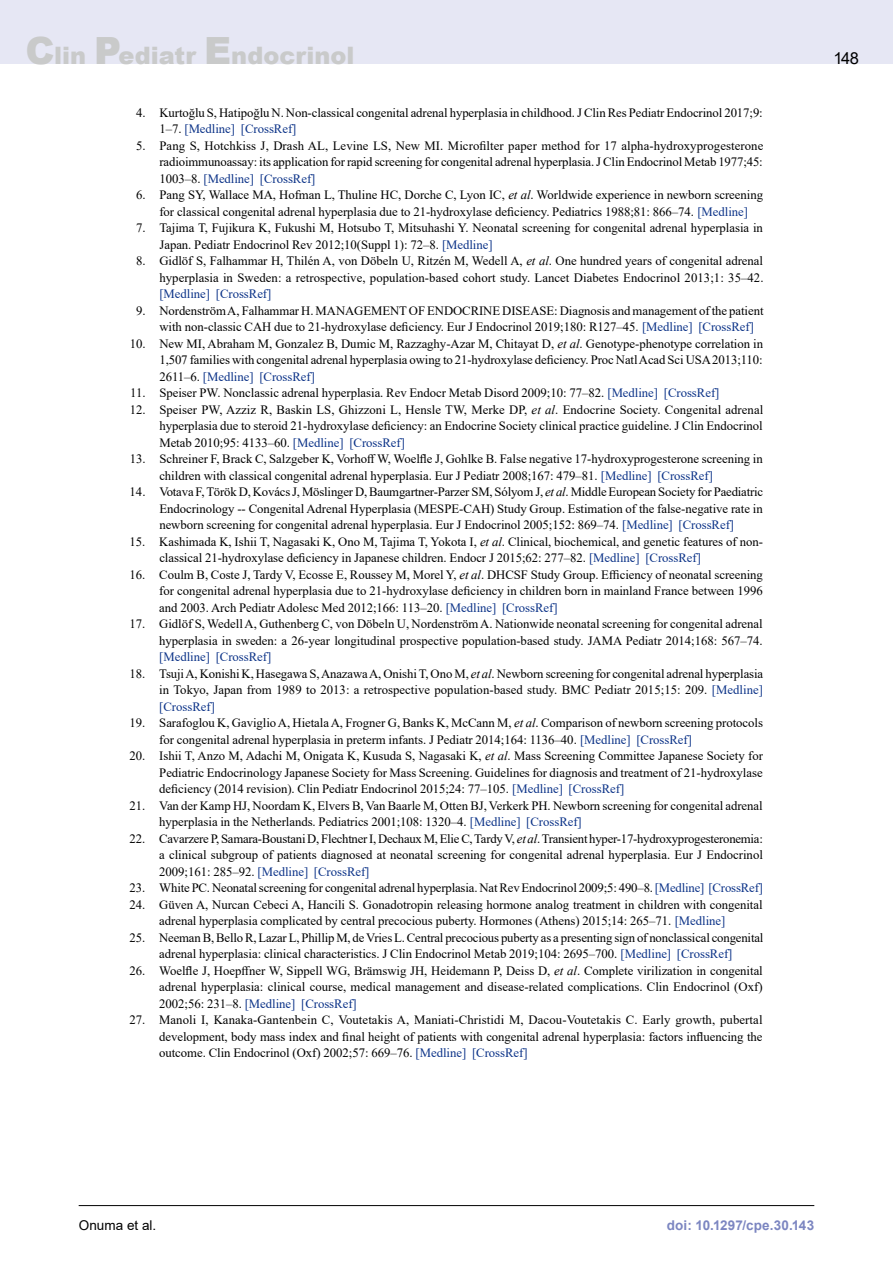
<style>
.page{position:relative;width:893px;height:1263px;background:#fff}
.page>*{position:absolute;margin:0;border:0;box-sizing:border-box;transform-origin:0 0}
.t1{font:900 24px "Arial";color:#c9caca}
.t2{font:16.5px "Arial";color:#000}
.t3{font:700 13.5px "Arial";letter-spacing:.015em;color:#7c86c1}
.t4{font:13.5px "Arial";letter-spacing:.005em;color:#000}
.t5{font:12.75px/16.5px "Times New Roman";letter-spacing:-.005em;color:#000;text-align:justify}
.t6{font:12.75px "Times New Roman";letter-spacing:-.005em;color:#0c3388}
.s1{font-size:37.5px}
.s2{color:#0c3388}
.s3{font-style:italic}
</style>
<div class="page">
<div style="left:0;top:0;width:893px;height:64px;background:#e6e7f4"></div>
<hr style="left:79px;top:1205px;width:735px;height:1px;background:#000">
<h1 class="t1" style="left:26px;top:38px;width:330px"><span class="s1">C</span>lin <span class="s1">P</span>ediatr <span class="s1">E</span>ndocrinol</h1>
<p class="t5" style="left:159px;top:104px;width:605px;text-indent:-23px">4. Kurtoğlu S, Hatipoğlu N. Non-classical congenital adrenal hyperplasia in childhood. J Clin Res Pediatr Endocrinol 2017;9:<br>1–7. <span class="s2">[Medline] [CrossRef]</span></p>
<p class="t5" style="left:159px;top:137px;width:605px;text-indent:-23px">5. Pang S, Hotchkiss J, Drash AL, Levine LS, New MI. Microfilter paper method for 17 alpha-hydroxyprogesterone radioimmunoassay: its application for rapid screening for congenital adrenal hyperplasia. J Clin Endocrinol Metab 1977;45:<br>1003–8. <span class="s2">[Medline] [CrossRef]</span></p>
<p class="t5" style="left:159px;top:186px;width:605px;text-indent:-23px">6. Pang SY, Wallace MA, Hofman L, Thuline HC, Dorche C, Lyon IC, <span class="s3">et al</span>. Worldwide experience in newborn screening for classical congenital adrenal hyperplasia due to 21-hydroxylase deficiency. Pediatrics 1988;81: 866–74. <span class="s2">[Medline]</span></p>
<p class="t5" style="left:159px;top:219px;width:605px;text-indent:-23px">7. Tajima T, Fujikura K, Fukushi M, Hotsubo T, Mitsuhashi Y. Neonatal screening for congenital adrenal hyperplasia in<br>Japan. Pediatr Endocrinol Rev 2012;10(Suppl 1): 72–8. <span class="s2">[Medline]</span></p>
<p class="t5" style="left:136px;top:252px;width:629px;text-align:right">8. Gidlöf S, Falhammar H, Thilén A, von Döbeln U, Ritzén M, Wedell A, <span class="s3">et al</span>. One hundred years of congenital adrenal hyperplasia in Sweden: a retrospective, population-based cohort study. Lancet Diabetes Endocrinol 2013;1: 35–42.</p>
<p class="t6" style="left:159px;top:285px;width:113px">[Medline] [CrossRef]</p>
<p class="t5" style="left:159px;top:302px;width:606px;text-indent:-23px">9. Nordenström A, Falhammar H. MANAGEMENT OF ENDOCRINE DISEASE: Diagnosis and management of the patient with non-classic CAH due to 21-hydroxylase deficiency. Eur J Endocrinol 2019;180: R127–45. <span class="s2">[Medline] [CrossRef]</span></p>
<p class="t5" style="left:159px;top:335px;width:605px;text-indent:-30px">10. New MI, Abraham M, Gonzalez B, Dumic M, Razzaghy-Azar M, Chitayat D, <span class="s3">et al</span>. Genotype-phenotype correlation in 1,507 families with congenital adrenal hyperplasia owing to 21-hydroxylase deficiency. Proc Natl Acad Sci USA 2013;110:<br>2611–6. <span class="s2">[Medline] [CrossRef]</span></p>
<p class="t5" style="left:130px;top:384px;width:591px">11. Speiser PW. Nonclassic adrenal hyperplasia. Rev Endocr Metab Disord 2009;10: 77–82. <span class="s2">[Medline] [CrossRef]</span></p>
<p class="t5" style="left:159px;top:401px;width:605px;text-indent:-30px">12. Speiser PW, Azziz R, Baskin LS, Ghizzoni L, Hensle TW, Merke DP, <span class="s3">et al</span>. Endocrine Society. Congenital adrenal hyperplasia due to steroid 21-hydroxylase deficiency: an Endocrine Society clinical practice guideline. J Clin Endocrinol Metab 2010;95: 4133–60. <span class="s2">[Medline] [CrossRef]</span></p>
<p class="t5" style="left:159px;top:450px;width:605px;text-indent:-30px">13. Schreiner F, Brack C, Salzgeber K, Vorhoff W, Woelfle J, Gohlke B. False negative 17-hydroxyprogesterone screening in children with classical congenital adrenal hyperplasia. Eur J Pediatr 2008;167: 479–81. <span class="s2">[Medline] [CrossRef]</span></p>
<p class="t5" style="left:159px;top:483px;width:605px;text-indent:-30px">14. Votava F, Török D, Kovács J, Möslinger D, Baumgartner-Parzer SM, Sólyom J, <span class="s3">et al</span>. Middle European Society for Paediatric Endocrinology -- Congenital Adrenal Hyperplasia (MESPE-CAH) Study Group. Estimation of the false-negative rate in newborn screening for congenital adrenal hyperplasia. Eur J Endocrinol 2005;152: 869–74. <span class="s2">[Medline] [CrossRef]</span></p>
<p class="t5" style="left:159px;top:533px;width:605px;text-indent:-30px">15. Kashimada K, Ishii T, Nagasaki K, Ono M, Tajima T, Yokota I, <span class="s3">et al</span>. Clinical, biochemical, and genetic features of non&shy;classical 21-hydroxylase deficiency in Japanese children. Endocr J 2015;62: 277–82. <span class="s2">[Medline] [CrossRef]</span></p>
<p class="t5" style="left:159px;top:566px;width:605px;text-indent:-30px">16. Coulm B, Coste J, Tardy V, Ecosse E, Roussey M, Morel Y, <span class="s3">et al</span>. DHCSF Study Group. Efficiency of neonatal screening for congenital adrenal hyperplasia due to 21-hydroxylase deficiency in children born in mainland France between 1996 and 2003. Arch Pediatr Adolesc Med 2012;166: 113–20. <span class="s2">[Medline] [CrossRef]</span></p>
<p class="t5" style="left:130px;top:615px;width:635px;text-align:right">17. Gidlöf S, Wedell A, Guthenberg C, von Döbeln U, Nordenström A. Nationwide neonatal screening for congenital adrenal hyperplasia in sweden: a 26-year longitudinal prospective population-based study. JAMA Pediatr 2014;168: 567–74.</p>
<p class="t6" style="left:159px;top:648px;width:113px">[Medline] [CrossRef]</p>
<p class="t5" style="left:159px;top:665px;width:605px;text-indent:-30px">18. Tsuji A, Konishi K, Hasegawa S, Anazawa A, Onishi T, Ono M, <span class="s3">et al</span>. Newborn screening for congenital adrenal hyperplasia in Tokyo, Japan from 1989 to 2013: a retrospective population-based study. BMC Pediatr 2015;15: 209. <span class="s2">[Medline] [CrossRef]</span></p>
<p class="t5" style="left:159px;top:714px;width:605px;text-indent:-30px">19. Sarafoglou K, Gaviglio A, Hietala A, Frogner G, Banks K, McCann M, <span class="s3">et al</span>. Comparison of newborn screening protocols for congenital adrenal hyperplasia in preterm infants. J Pediatr 2014;164: 1136–40. <span class="s2">[Medline] [CrossRef]</span></p>
<p class="t5" style="left:159px;top:747px;width:605px;text-indent:-30px">20. Ishii T, Anzo M, Adachi M, Onigata K, Kusuda S, Nagasaki K, <span class="s3">et al</span>. Mass Screening Committee Japanese Society for Pediatric Endocrinology Japanese Society for Mass Screening. Guidelines for diagnosis and treatment of 21-hydroxylase deficiency (2014 revision). Clin Pediatr Endocrinol 2015;24: 77–105. <span class="s2">[Medline] [CrossRef]</span></p>
<p class="t5" style="left:159px;top:797px;width:605px;text-indent:-30px">21. Van der Kamp HJ, Noordam K, Elvers B, Van Baarle M, Otten BJ, Verkerk PH. Newborn screening for congenital adrenal hyperplasia in the Netherlands. Pediatrics 2001;108: 1320–4. <span class="s2">[Medline] [CrossRef]</span></p>
<p class="t5" style="left:159px;top:830px;width:605px;text-indent:-30px">22. Cavarzere P, Samara-Boustani D, Flechtner I, Dechaux M, Elie C, Tardy V, <span class="s3">et al</span>. Transient hyper-17-hydroxyprogesteronemia: a clinical subgroup of patients diagnosed at neonatal screening for congenital adrenal hyperplasia. Eur J Endocrinol 2009;161: 285–92. <span class="s2">[Medline] [CrossRef]</span></p>
<p class="t5" style="left:130px;top:879px;width:635px">23. White PC. Neonatal screening for congenital adrenal hyperplasia. Nat Rev Endocrinol 2009;5: 490–8. <span class="s2">[Medline] [CrossRef]</span></p>
<p class="t5" style="left:130px;top:896px;width:635px;text-align:center">24. Güven A, Nurcan Cebeci A, Hancili S. Gonadotropin releasing hormone analog treatment in children with congenital adrenal hyperplasia complicated by central precocious puberty. Hormones (Athens) 2015;14: 265–71. <span class="s2">[Medline]</span></p>
<p class="t5" style="left:129px;top:929px;width:635px;text-align:center">25. Neeman B, Bello R, Lazar L, Phillip M, de Vries L. Central precocious puberty as a presenting sign of nonclassical congenital adrenal hyperplasia: clinical characteristics. J Clin Endocrinol Metab 2019;104: 2695–700. <span class="s2">[Medline] [CrossRef]</span></p>
<p class="t5" style="left:159px;top:962px;width:605px;text-indent:-30px">26. Woelfle J, Hoepffner W, Sippell WG, Brämswig JH, Heidemann P, Deiss D, <span class="s3">et al</span>. Complete virilization in congenital adrenal hyperplasia: clinical course, medical management and disease-related complications. Clin Endocrinol (Oxf)<br>2002;56: 231–8. <span class="s2">[Medline] [CrossRef]</span></p>
<p class="t5" style="left:159px;top:1011px;width:605px;text-indent:-30px">27. Manoli I, Kanaka-Gantenbein C, Voutetakis A, Maniati-Christidi M, Dacou-Voutetakis C. Early growth, pubertal development, body mass index and final height of patients with congenital adrenal hyperplasia: factors influencing the outcome. Clin Endocrinol (Oxf) 2002;57: 669–76. <span class="s2">[Medline] [CrossRef]</span></p>
<p class="t2" style="left:833px;top:47px;width:27px">148</p>
<p class="t4" style="left:79px;top:1216px;width:79px">Onuma et al.</p>
<p class="t3" style="left:667px;top:1216px;width:149px">doi: 10.1297/cpe.30.143</p>
</div>
